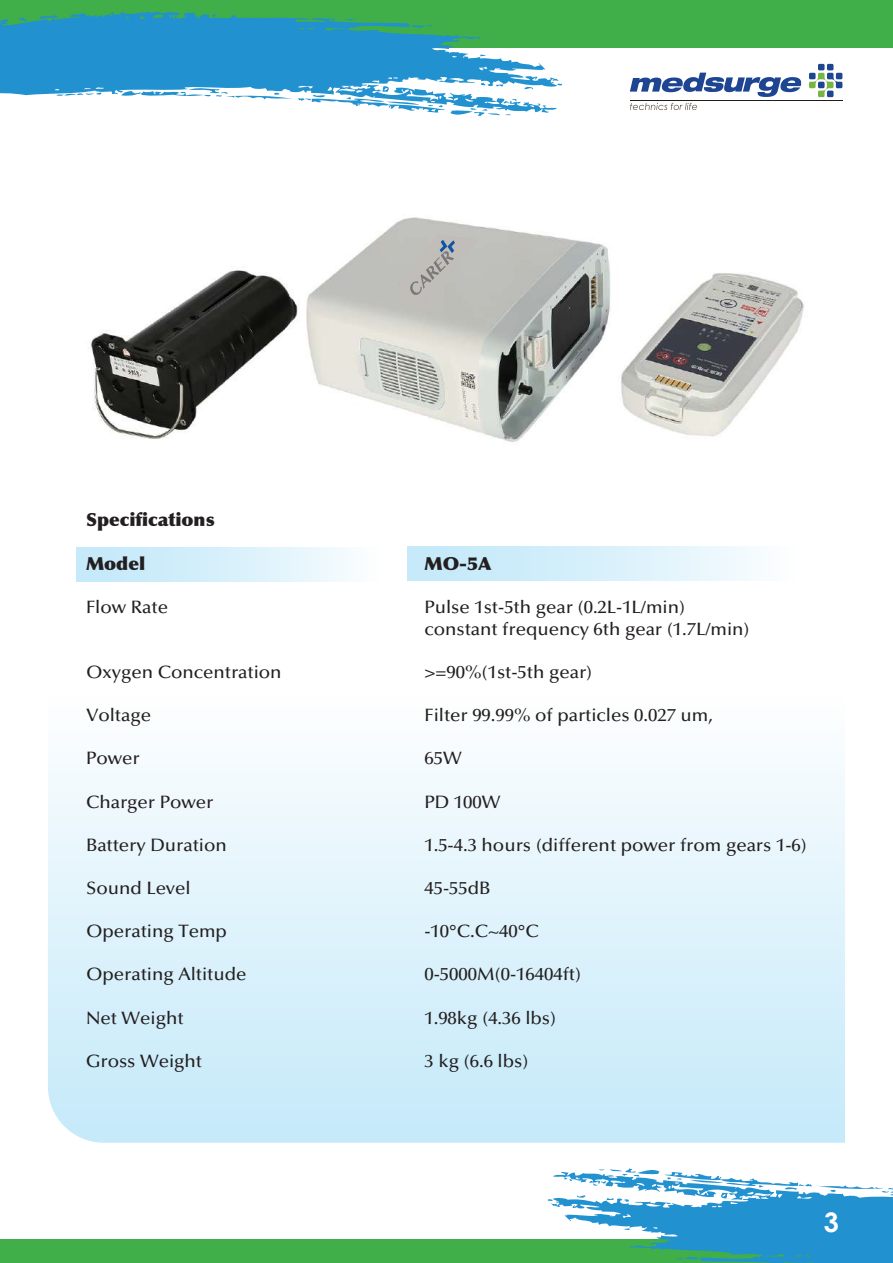
<style>
.page{position:relative;width:893px;height:1263px;background:#fff}
.page>*{position:absolute;margin:0;border:0;box-sizing:border-box;transform-origin:0 0}
.t1{font:700 27px "Century Gothic";color:#fff}
.t2{font:500 18px/21.6px "Optima LT Std";color:#231f20;scale:1.04 1}
.t3{font:900 18px "Optima LT Std";color:#231f20;scale:1.04 1}
</style>
<div class="page">
<svg style="left:48px;top:765px;width:797px;height:378px;background:#dbf1fb"></svg>
<div style="left:0;top:0;width:892px;height:48px;background:#40ae49"></div>
<div style="left:0;top:1239px;width:892px;height:24px;background:#40ae49"></div>
<svg style="left:809px;top:64px;width:33px;height:33px"></svg>
<svg style="left:630px;top:103px;width:67px;height:7px"></svg>
<svg style="left:630px;top:73px;width:171px;height:24px"></svg>
<svg style="left:0;top:11px;width:559px;height:102px;fill:#2291d0"></svg>
<svg style="left:211px;top:14px;width:7px;height:3px"></svg>
<svg style="left:410px;top:24px;width:23px;height:6px"></svg>
<svg style="left:480px;top:54px;width:6px;height:2px"></svg>
<svg style="left:121px;top:83px;width:395px;height:33px"></svg>
<svg style="left:548px;top:1168px;width:344px;height:95px"></svg>
<div style="left:76px;top:548px;width:304px;height:33px;background:linear-gradient(to right,#bee7f9,#f8fcfe)"></div>
<div style="left:407px;top:547px;width:388px;height:33px;background:linear-gradient(to right,#bee7f9,#f8fcfe)"></div>
<img style="left:88px;top:217px;width:716px;height:225px">
<svg style="left:394px;top:234px;width:86px;height:73px;background:#b9bab6"></svg>
<p class="t3" style="left:86px;top:508px;width:125px">Specifications</p>
<p class="t3" style="left:86px;top:553px;width:58px">Model</p>
<p class="t2" style="left:86px;top:597px;width:80px">Flow Rate</p>
<p class="t2" style="left:86px;top:661px;width:190px">Oxygen Concentration</p>
<p class="t2" style="left:86px;top:705px;width:64px">Voltage</p>
<p class="t2" style="left:86px;top:748px;width:53px">Power</p>
<p class="t2" style="left:86px;top:791px;width:124px">Charger Power</p>
<p class="t2" style="left:86px;top:834px;width:137px">Battery Duration</p>
<p class="t2" style="left:86px;top:877px;width:102px">Sound Level</p>
<p class="t2" style="left:86px;top:921px;width:137px">Operating Temp</p>
<p class="t2" style="left:86px;top:964px;width:156px">Operating Altitude</p>
<p class="t2" style="left:86px;top:1007px;width:95px">Net Weight</p>
<p class="t2" style="left:86px;top:1050px;width:113px">Gross Weight</p>
<p class="t3" style="left:424px;top:553px;width:66px">MO-5A</p>
<p class="t2" style="left:424px;top:597px;width:314px">Pulse 1st-5th gear (0.2L-1L/min) constant frequency 6th gear (1.7L/min)</p>
<p class="t2" style="left:424px;top:661px;width:163px">&gt;=90%(1st-5th gear)</p>
<p class="t2" style="left:424px;top:705px;width:279px">Filter 99.99% of particles 0.027 um,</p>
<p class="t2" style="left:424px;top:748px;width:37px">65W</p>
<p class="t2" style="left:424px;top:791px;width:74px">PD 100W</p>
<p class="t2" style="left:424px;top:834px;width:369px">1.5-4.3 hours (different power from gears 1-6)</p>
<p class="t2" style="left:424px;top:877px;width:65px">45-55dB</p>
<p class="t2" style="left:424px;top:921px;width:111px">-10°C.C~40°C</p>
<p class="t2" style="left:424px;top:964px;width:152px">0-5000M(0-16404ft)</p>
<p class="t2" style="left:424px;top:1007px;width:128px">1.98kg (4.36 lbs)</p>
<p class="t2" style="left:424px;top:1050px;width:102px">3 kg (6.6 lbs)</p>
<h1 class="t1" style="left:824px;top:1202px;width:17px">3</h1>
</div>
